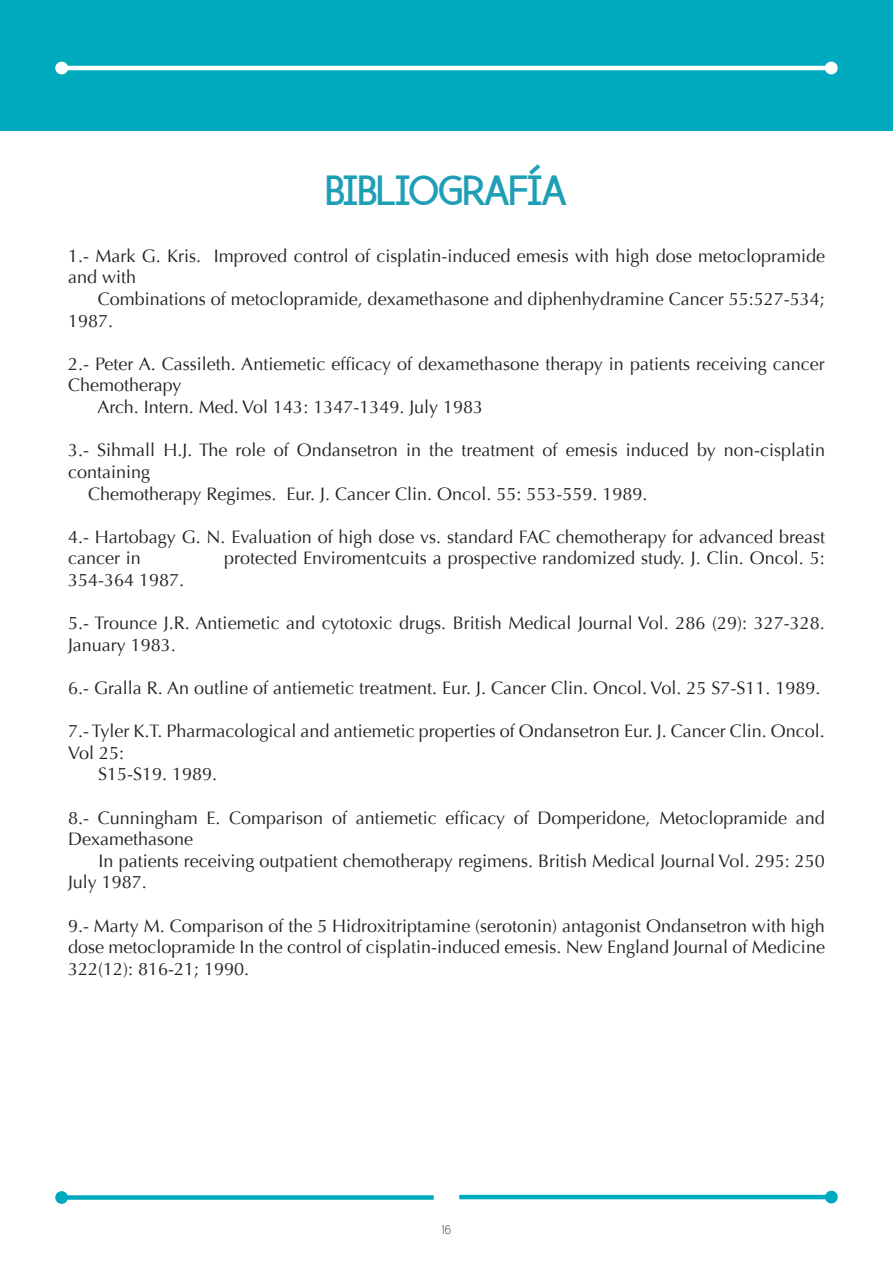
<style>
.page{position:relative;width:893px;height:1263px;background:#fff}
.page>*{position:absolute;margin:0;border:0;box-sizing:border-box;transform-origin:0 0}
.t1{font:700 45px "Morningtype";color:#1f9fb5}
.t2{font:18px/21.6px "Optima";color:#231f20}
.t3{font:13.5px "Rawengulk";color:#231f20}
</style>
<div class="page">
<div style="left:0;top:0;width:893px;height:131px;background:#00aabe"></div>
<hr style="left:62px;top:66px;width:769px;height:4px;background:#fff">
<div style="left:55px;top:62px;width:13px;height:12px;background:#fff;border-radius:50%"></div>
<div style="left:825px;top:62px;width:13px;height:12px;background:#fff;border-radius:50%"></div>
<div style="left:62px;top:1195px;width:372px;height:5px;background:#00aabe"></div>
<div style="left:55px;top:1191px;width:13px;height:13px;background:#00aabe;border-radius:50%"></div>
<hr style="left:459px;top:1195px;width:372px;height:4px;background:#00aabe">
<div style="left:825px;top:1191px;width:13px;height:12px;background:#00aabe;border-radius:50%"></div>
<h1 class="t1" style="left:326px;top:171px;width:242px">BIBLIOGRAFÍA</h1>
<p class="t2" style="left:68px;top:245px;width:758px">1.- Mark G. Kris. Improved control of cisplatin-induced emesis with high dose metoclopramide and with</p>
<p class="t2" style="left:68px;top:288px;width:758px;text-indent:30px">Combinations of metoclopramide, dexamethasone and diphenhydramine Cancer 55:527-534;<br>1987.</p>
<p class="t2" style="left:68px;top:353px;width:758px">2.- Peter A. Cassileth. Antiemetic efficacy of dexamethasone therapy in patients receiving cancer</p>
<p class="t2" style="left:68px;top:375px;width:115px">Chemotherapy</p>
<p class="t2" style="left:97px;top:396px;width:387px">Arch. Intern. Med. Vol 143: 1347-1349. July 1983</p>
<p class="t2" style="left:68px;top:440px;width:758px">3.- Sihmall H.J. The role of Ondansetron in the treatment of emesis induced by non-cisplatin</p>
<p class="t2" style="left:68px;top:461px;width:84px">containing</p>
<p class="t2" style="left:88px;top:483px;width:561px">Chemotherapy Regimes. Eur. J. Cancer Clin. Oncol. 55: 553-559. 1989.</p>
<p class="t2" style="left:68px;top:526px;width:758px">4.- Hartobagy G. N. Evaluation of high dose vs. standard FAC chemotherapy for advanced breast cancer in</p>
<p class="t2" style="left:224px;top:548px;width:602px">protected Enviromentcuits a prospective randomized study. J. Clin. Oncol. 5:</p>
<p class="t2" style="left:68px;top:569px;width:118px">354-364 1987.</p>
<p class="t2" style="left:68px;top:612px;width:758px">5.- Trounce J.R. Antiemetic and cytotoxic drugs. British Medical Journal Vol. 286 (29): 327-328.<br>January 1983.</p>
<p class="t2" style="left:68px;top:677px;width:754px">6.- Gralla R. An outline of antiemetic treatment. Eur. J. Cancer Clin. Oncol. Vol. 25 S7-S11. 1989.</p>
<p class="t2" style="left:68px;top:720px;width:758px">7.- Tyler K.T. Pharmacological and antiemetic properties of Ondansetron Eur. J. Cancer Clin. Oncol.</p>
<p class="t2" style="left:68px;top:742px;width:58px">Vol 25:</p>
<p class="t2" style="left:98px;top:764px;width:121px">S15-S19. 1989.</p>
<p class="t2" style="left:68px;top:807px;width:758px">8.- Cunningham E. Comparison of antiemetic efficacy of Domperidone, Metoclopramide and<br>Dexamethasone</p>
<p class="t2" style="left:68px;top:850px;width:758px;text-indent:31px">In patients receiving outpatient chemotherapy regimens. British Medical Journal Vol. 295: 250<br>July 1987.</p>
<p class="t2" style="left:68px;top:915px;width:758px;text-align:justify">9.- Marty M. Comparison of the 5 Hidroxitriptamine (serotonin) antagonist Ondansetron with high dose metoclopramide In the control of cisplatin-induced emesis. New England Journal of Medicine 322(12): 816-21; 1990.</p>
<p class="t3" style="left:442px;top:1222px;width:11px">16</p>
</div>
